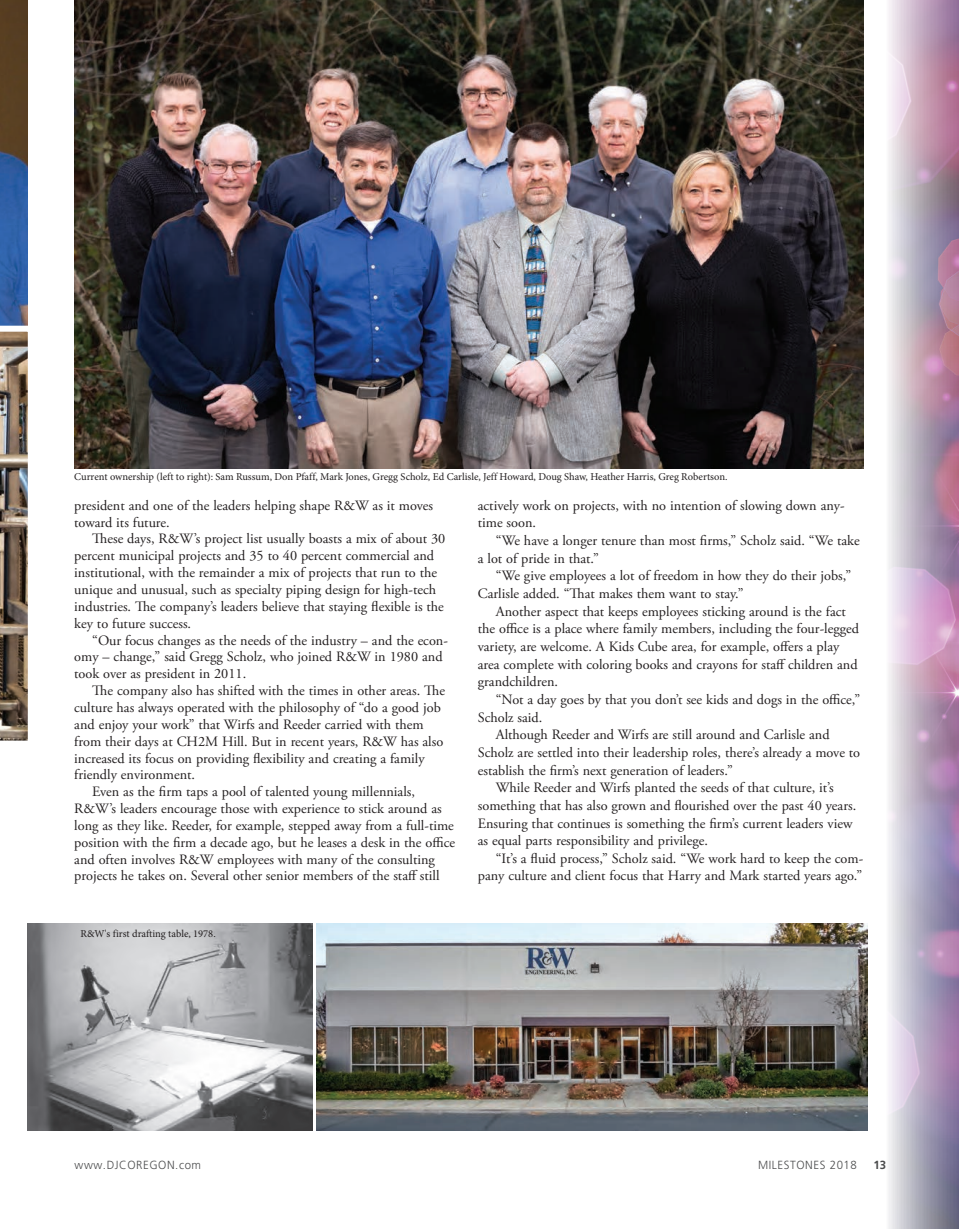
<style>
.page{position:relative;width:959px;height:1229px;background:#fff}
.page>*{position:absolute;margin:0;border:0;box-sizing:border-box;transform-origin:0 0}
.t1{font:14.25px/16.8px "Adobe Garamond Pro";color:#231f20}
.t2{font:300 11.7px "Frutiger LT Pro";letter-spacing:.05em;color:#4b4c4d}
.t3{font:700 11.7px "Frutiger LT Pro";color:#4b4c4d}
.t4{font:10.5px "Minion Pro";letter-spacing:-.005em;color:#231f20}
</style>
<div class="page">
<img style="left:888px;top:0;width:70px;height:1228px">
<img style="left:0;top:0;width:27px;height:326px">
<img style="left:0;top:331px;width:28px;height:410px">
<img style="left:27px;top:923px;width:285px;height:207px">
<img style="left:74px;top:0;width:789px;height:469px">
<img style="left:317px;top:923px;width:550px;height:207px">
<p class="t4" style="left:74px;top:470px;width:654px">Current ownership (left to right): Sam Russum, Don Pfaff, Mark Jones, Gregg Scholz, Ed Carlisle, Jeff Howard, Doug Shaw, Heather Harris, Greg Robertson.</p>
<p class="t1" style="left:74px;top:497px;width:360px">president and one of the leaders helping shape R&amp;W as it moves toward its future.</p>
<p class="t1" style="left:74px;top:531px;width:372px;text-indent:18px">These days, R&amp;W’s project list usually boasts a mix of about 30 percent municipal projects and 35 to 40 percent commercial and institutional, with the remainder a mix of projects that run to the unique and unusual, such as specialty piping design for high-tech industries. The company’s leaders believe that staying flexible is the key to future success.</p>
<p class="t1" style="left:74px;top:632px;width:375px;text-indent:18px">“Our focus changes as the needs of the industry – and the econ&shy;omy – change,” said Gregg Scholz, who joined R&amp;W in 1980 and took over as president in 2011.</p>
<p class="t1" style="left:92px;top:682px;width:354px">The company also has shifted with the times in other areas. The</p>
<p class="t1" style="left:74px;top:699px;width:368px">culture has always operated with the philosophy of “do a good job</p>
<p class="t1" style="left:74px;top:716px;width:351px">and enjoy your work” that Wirfs and Reeder carried with them</p>
<p class="t1" style="left:74px;top:733px;width:370px">from their days at CH2M Hill. But in recent years, R&amp;W has also</p>
<p class="t1" style="left:74px;top:750px;width:352px">increased its focus on providing flexibility and creating a family</p>
<p class="t1" style="left:74px;top:767px;width:122px">friendly environment.</p>
<p class="t1" style="left:92px;top:783px;width:324px">Even as the firm taps a pool of talented young millennials,</p>
<p class="t1" style="left:74px;top:800px;width:369px">R&amp;W’s leaders encourage those with experience to stick around as</p>
<p class="t1" style="left:74px;top:817px;width:381px">long as they like. Reeder, for example, stepped away from a full-time</p>
<p class="t1" style="left:74px;top:834px;width:382px">position with the firm a decade ago, but he leases a desk in the office</p>
<p class="t1" style="left:74px;top:851px;width:362px">and often involves R&amp;W employees with many of the consulting</p>
<p class="t1" style="left:74px;top:868px;width:367px">projects he takes on. Several other senior members of the staff still</p>
<p class="t4" style="left:81px;top:926px;width:137px">R&amp;W's first drafting table, 1978.</p>
<p class="t1" style="left:478px;top:497px;width:368px;line-height:17.7px">actively work on projects, with no intention of slowing down any&shy;time soon.</p>
<p class="t1" style="left:478px;top:532px;width:383px;line-height:17.7px;text-indent:18px">“We have a longer tenure than most firms,” Scholz said. “We take a lot of pride in that.”</p>
<p class="t1" style="left:478px;top:567px;width:375px;line-height:17.7px;text-indent:18px">“We give employees a lot of freedom in how they do their jobs,”<br>Carlisle added. “That makes them want to stay.”</p>
<p class="t1" style="left:478px;top:603px;width:383px;line-height:17.7px;text-indent:18px">Another aspect that keeps employees sticking around is the fact the office is a place where family members, including the four-legged variety, are welcome. A Kids Cube area, for example, offers a play area complete with coloring books and crayons for staff children and grandchildren.</p>
<p class="t1" style="left:496px;top:691px;width:366px">“Not a day goes by that you don’t see kids and dogs in the office,”</p>
<p class="t1" style="left:478px;top:709px;width:66px">Scholz said.</p>
<p class="t1" style="left:496px;top:727px;width:335px">Although Reeder and Wirfs are still around and Carlisle and</p>
<p class="t1" style="left:478px;top:744px;width:384px">Scholz are settled into their leadership roles, there’s already a move to</p>
<p class="t1" style="left:478px;top:762px;width:257px">establish the firm’s next generation of leaders.”</p>
<p class="t1" style="left:496px;top:779px;width:339px">While Reeder and Wirfs planted the seeds of that culture, it’s</p>
<p class="t1" style="left:478px;top:797px;width:380px">something that has also grown and flourished over the past 40 years.</p>
<p class="t1" style="left:478px;top:815px;width:376px">Ensuring that continues is something the firm’s current leaders view</p>
<p class="t1" style="left:478px;top:832px;width:232px">as equal parts responsibility and privilege.</p>
<p class="t1" style="left:496px;top:850px;width:369px">“It’s a fluid process,” Scholz said. “We work hard to keep the com-</p>
<p class="t1" style="left:478px;top:868px;width:386px">pany culture and client focus that Harry and Mark started years ago.”</p>
<p class="t2" style="left:75px;top:1158px;width:128px">www.DJCOREGON.com</p>
<p class="t2" style="left:758px;top:1158px;width:100px">MILESTONES 2018</p>
<p class="t3" style="left:873px;top:1158px;width:14px">13</p>
</div>
